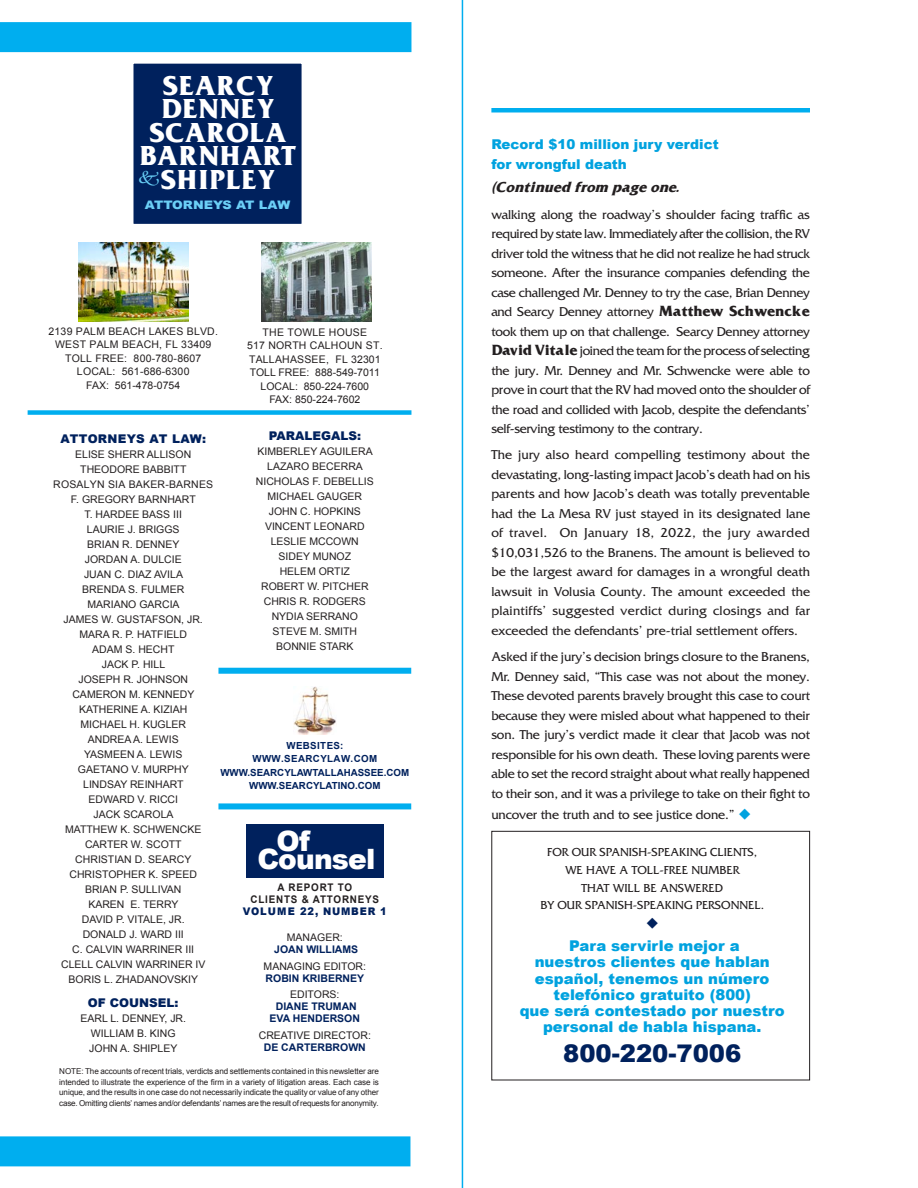
<style>
.page{position:relative;width:918px;height:1188px;background:#fff}
.page>*{position:absolute;margin:0;border:0;box-sizing:border-box;transform-origin:0 0}
.t1{font:900 28.05px "Arial";letter-spacing:-.03em;color:#fff}
.t2{font:700 25.05px/23.4px "Friz Quadrata";color:#fff;text-align:center}
.t3{font:900 24.3px "Arial";color:#00215d}
.t4{font:900 14.85px/16.2px "Arial";color:#00a2df;text-align:center}
.t5{font:13.5px/19.5px "Friz Quadrata Std";letter-spacing:-.01em;color:#231f20;text-align:justify}
.t6{font:900 13.5px/19.5px "Arial";color:#00a2df}
.t7{font:italic 700 13.5px "Friz Quadrata";color:#231f20}
.t8{font:12.15px/17.5px "Friz Quadrata Std";color:#231f20;text-align:center}
.t9{font:900 12px "Arial";color:#00215d}
.t10{font:900 12px "Arial";letter-spacing:.02em;color:#00215d}
.t11{font:900 11.7px "Arial";color:#6bcff6;scale:1.1 1}
.t12{font:10.5px/15px "Arial";color:#231f20;text-align:center}
.t13{font:10.5px/13.5px "Arial";letter-spacing:.02em;color:#231f20;text-align:center}
.t14{font:700 10.5px/12px "Arial";color:#00215d;text-align:center}
.t15{font:700 10.5px/12px "Arial";letter-spacing:.08em;color:#231f20;text-align:center;scale:.94 1}
.t16{font:900 10.5px "Arial";letter-spacing:.08em;color:#00215d;scale:.94 1}
.t17{font:700 9.75px/13.5px "Arial";color:#00215d;text-align:center}
.t18{font:8.1px/10.5px "Arial";letter-spacing:-.025em;color:#231f20;text-align:justify}
.s1{font-family:"Friz Quadrata";font-weight:700}
.s2{color:#00a2df}
</style>
<div class="page">
<div style="left:246px;top:824px;width:138px;height:53px;background:#00215d"></div>
<div style="left:218px;top:668px;width:193px;height:6px;background:#00aeef"></div>
<div style="left:28px;top:410px;width:383px;height:5px;background:#00aeef"></div>
<div style="left:130px;top:61px;width:175px;height:166px;background:#00215d;border:3px solid #fff"></div>
<div style="left:0;top:22px;width:411px;height:30px;background:#00aeef"></div>
<div style="left:0;top:1136px;width:410px;height:30px;background:#00aeef"></div>
<div style="left:218px;top:803px;width:193px;height:6px;background:#00aeef"></div>
<hr style="left:462px;top:0;width:1px;height:1188px;background:#00aeef">
<hr style="left:491px;top:108px;width:319px;height:4px;background:#00aeef">
<div style="left:491px;top:831px;width:319px;height:249px;border:1px solid #231f20"></div>
<img style="left:78px;top:242px;width:110px;height:79px">
<img style="left:262px;top:242px;width:110px;height:79px">
<img style="left:293px;top:686px;width:43px;height:48px">
<h2 class="t2" style="left:139px;top:73px;width:159px">SEARCY<br>DENNEY<br>SCAROLA<br>BARNHART<br>SHIPLEY</h2>
<p class="t11" style="left:145px;top:197px;width:134px">ATTORNEYS AT LAW</p>
<p class="t13" style="left:49px;top:324px;width:171px">2139 PALM BEACH LAKES BLVD.<br>WEST PALM BEACH, FL 33409<br>TOLL FREE: 800-780-8607<br>LOCAL: 561-686-6300<br>FAX: 561-478-0754</p>
<p class="t12" style="left:247px;top:325px;width:137px;line-height:13.5px">THE TOWLE HOUSE<br>517 NORTH CALHOUN ST.<br>TALLAHASSEE, FL 32301<br>TOLL FREE: 888-549-7011<br>LOCAL: 850-224-7600<br>FAX: 850-224-7602</p>
<p class="t10" style="left:60px;top:430px;width:147px">ATTORNEYS AT LAW:</p>
<p class="t12" style="left:53px;top:446px;width:162px">ELISE SHERR ALLISON<br>THEODORE BABBITT<br>ROSALYN SIA BAKER-BARNES<br>F. GREGORY BARNHART<br>T. HARDEE BASS III<br>LAURIE J. BRIGGS<br>BRIAN R. DENNEY<br>JORDAN A. DULCIE<br>JUAN C. DIAZ AVILA<br>BRENDA S. FULMER<br>MARIANO GARCIA<br>JAMES W. GUSTAFSON, JR.<br>MARA R. P. HATFIELD<br>ADAM S. HECHT<br>JACK P. HILL<br>JOSEPH R. JOHNSON<br>CAMERON M. KENNEDY<br>KATHERINE A. KIZIAH<br>MICHAEL H. KUGLER<br>ANDREA A. LEWIS<br>YASMEEN A. LEWIS<br>GAETANO V. MURPHY<br>LINDSAY REINHART<br>EDWARD V. RICCI<br>JACK SCAROLA<br>MATTHEW K. SCHWENCKE<br>CARTER W. SCOTT<br>CHRISTIAN D. SEARCY<br>CHRISTOPHER K. SPEED<br>BRIAN P. SULLIVAN<br>KAREN E. TERRY<br>DAVID P. VITALE, JR.<br>DONALD J. WARD III<br>C. CALVIN WARRINER III<br>CLELL CALVIN WARRINER IV<br>BORIS L. ZHADANOVSKIY</p>
<p class="t9" style="left:88px;top:994px;width:92px">OF COUNSEL:</p>
<p class="t12" style="left:80px;top:1010px;width:107px">EARL L. DENNEY, JR.<br>WILLIAM B. KING<br>JOHN A. SHIPLEY</p>
<p class="t9" style="left:269px;top:427px;width:94px">PARALEGALS:</p>
<p class="t12" style="left:256px;top:444px;width:119px">KIMBERLEY AGUILERA<br>LAZARO BECERRA<br>NICHOLAS F. DEBELLIS<br>MICHAEL GAUGER<br>JOHN C. HOPKINS<br>VINCENT LEONARD<br>LESLIE MCCOWN<br>SIDEY MUNOZ<br>HELEM ORTIZ<br>ROBERT W. PITCHER<br>CHRIS R. RODGERS<br>NYDIA SERRANO<br>STEVE M. SMITH<br>BONNIE STARK</p>
<p class="t17" style="left:220px;top:739px;width:190px">WEBSITES:<br>WWW.SEARCYLAW.COM<br>WWW.SEARCYLAWTALLAHASSEE.COM<br>WWW.SEARCYLATINO.COM</p>
<h1 class="t1" style="left:277px;top:821px;width:35px">Of</h1>
<h1 class="t1" style="left:257px;top:839px;width:120px">Counsel</h1>
<p class="t15" style="left:251px;top:881px;width:138px">A REPORT TO<br>CLIENTS &amp; ATTORNEYS</p>
<p class="t16" style="left:243px;top:903px;width:155px">VOLUME 22, NUMBER 1</p>
<p class="t12" style="left:287px;top:930px;width:58px">MANAGER:</p>
<p class="t14" style="left:274px;top:944px;width:85px">JOAN WILLIAMS</p>
<p class="t12" style="left:264px;top:958px;width:104px">MANAGING EDITOR:</p>
<p class="t14" style="left:266px;top:972px;width:100px">ROBIN KRIBERNEY</p>
<p class="t12" style="left:290px;top:987px;width:51px">EDITORS:</p>
<p class="t14" style="left:270px;top:1001px;width:92px">DIANE TRUMAN<br>EVA HENDERSON</p>
<p class="t12" style="left:259px;top:1027px;width:114px">CREATIVE DIRECTOR:</p>
<p class="t14" style="left:264px;top:1041px;width:104px">DE CARTERBROWN</p>
<p class="t18" style="left:59px;top:1066px;width:321px">NOTE: The accounts of recent trials, verdicts and settlements contained in this newsletter are intended to illustrate the experience of the firm in a variety of litigation areas. Each case is unique, and the results in one case do not necessarily indicate the quality or value of any other case. Omitting clients’ names and/or defendants’ names are the result of requests for anonymity.</p>
<p class="t6" style="left:491px;top:134px;width:229px">Record $10 million jury verdict for wrongful death</p>
<p class="t7" style="left:491px;top:177px;width:194px">(Continuedfrom pageone.</p>
<p class="t5" style="left:491px;top:205px;width:320px">walking along the roadway’s shoulder facing traffic as required by state law. Immediately after the collision, the RV driver told the witness that he did not realize he had struck someone. After the insurance companies defending the case challenged Mr. Denney to try the case, Brian Denney and Searcy Denney attorney <span class="s1">Matthew Schwencke </span>took them up on that challenge. Searcy Denney attorney <span class="s1">David Vitale</span> joined the team for the process of selecting the jury. Mr. Denney and Mr. Schwencke were able to prove in court that the RV had moved onto the shoulder of the road and collided with Jacob, despite the defendants’ self-serving testimony to the contrary.</p>
<p class="t5" style="left:491px;top:445px;width:320px">The jury also heard compelling testimony about the devastating, long-lasting impact Jacob’s death had on his parents and how Jacob’s death was totally preventable had the La Mesa RV just stayed in its designated lane of travel. On January 18, 2022, the jury awarded $10,031,526 to the Branens. The amount is believed to be the largest award for damages in a wrongful death lawsuit in Volusia County. The amount exceeded the plaintiffs’ suggested verdict during closings and far exceeded the defendants’ pre-trial settlement offers.</p>
<p class="t5" style="left:491px;top:647px;width:320px">Asked if the jury’s decision brings closure to the Branens, Mr. Denney said, “This case was not about the money.<br>These devoted parents bravely brought this case to court because they were misled about what happened to their son. The jury’s verdict made it clear that Jacob was not responsible for his own death. These loving parents were able to set the record straight about what really happened to their son, and it was a privilege to take on their fight to</p>
<p class="t5" style="left:491px;top:805px;width:262px">uncover the truth and to see justice done.” <span class="s2">◆</span></p>
<p class="t8" style="left:540px;top:844px;width:225px">FOR OUR SPANISH-SPEAKING CLIENTS,<br>WE HAVE A TOLL-FREE NUMBER<br>THAT WILL BE ANSWERED<br>BY OUR SPANISH-SPEAKING PERSONNEL.</p>
<p class="t4" style="left:520px;top:937px;width:267px">Para servirle mejor a<br>nuestros clientes que hablan español, tenemos un número telefónico gratuito (800)<br>que será contestado por nuestro personal de habla hispana.</p>
<h3 class="t3" style="left:563px;top:1036px;width:180px">800-220-7006</h3>
</div>
